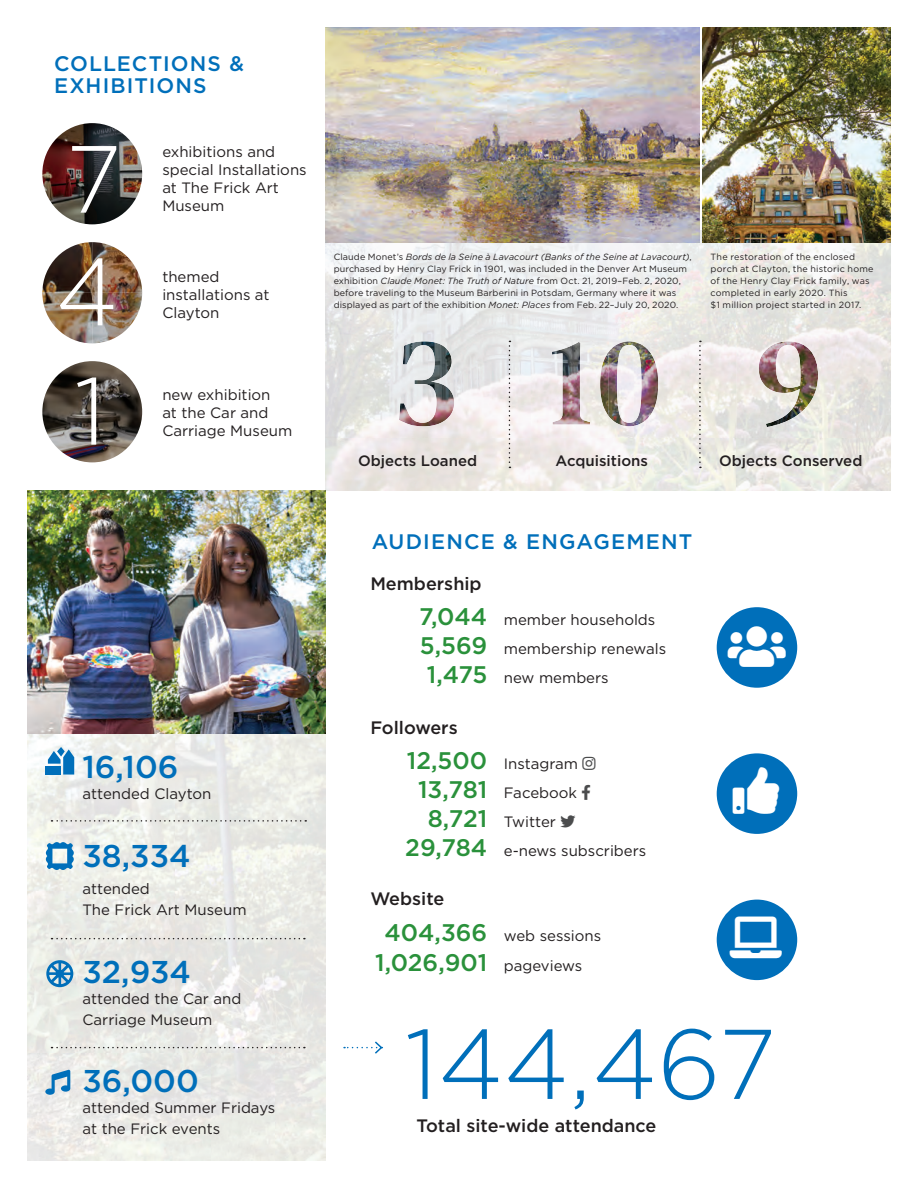
<style>
.page{position:relative;width:918px;height:1188px;background:#fff}
.page>*{position:absolute;margin:0;border:0;box-sizing:border-box;transform-origin:0 0}
.t1{font:300 98.85px "Gotham";color:#006fba}
.t2{font:300 95.1px/115.9px "Gotham";color:#fff;text-align:justify}
.t3{font:500 31.5px "Gotham";color:#006fba}
.t4{font:500 24px "Gotham";letter-spacing:-.005em;color:#2a913b}
.t5{font:500 21px/22.5px "Gotham";letter-spacing:.055em;color:#006fba}
.t6{font:500 18px "Gotham";color:#231f20}
.t7{font:15px/18px "Gotham";color:#231f20}
.t8{font:500 15px "Gotham";color:#231f20}
.t9{font:9px/12px "Gotham";letter-spacing:.015em;color:#231f20}
.s1{font-style:italic}
.s2{font-weight:500;font-size:24px;color:#2a913b}
.s3{font-weight:400;font-size:15px;color:#231f20}
</style>
<div class="page">
<hr style="left:325px;top:230px;width:566px;height:1px;background:#cdced0">
<img style="left:42px;top:123px;width:100px;height:101px">
<img style="left:42px;top:242px;width:100px;height:101px">
<img style="left:42px;top:361px;width:100px;height:101px">
<div style="left:717px;top:607px;width:80px;height:81px;background:#006fba;border-radius:50%"></div>
<div style="left:717px;top:753px;width:80px;height:81px;background:#006fba;border-radius:50%"></div>
<div style="left:717px;top:900px;width:80px;height:80px;background:#006fba;border-radius:50%"></div>
<svg style="left:344px;top:1041px;width:39px;height:13px"></svg>
<img style="left:325px;top:231px;width:566px;height:259px">
<svg style="left:699px;top:341px;width:2px;height:127px"></svg>
<svg style="left:509px;top:341px;width:1px;height:127px"></svg>
<img style="left:325px;top:27px;width:374px;height:215px">
<img style="left:703px;top:27px;width:188px;height:215px">
<svg style="left:27px;top:733px;width:298px;height:428px;background:#eaeae6"></svg>
<svg style="left:46px;top:960px;width:27px;height:27px"></svg>
<svg style="left:45px;top:842px;width:29px;height:28px"></svg>
<div style="left:45px;top:766px;width:16px;height:9px;background:#006fba"></div>
<svg style="left:48px;top:747px;width:26px;height:28px"></svg>
<svg style="left:52px;top:820px;width:254px;height:2px"></svg>
<svg style="left:52px;top:938px;width:253px;height:1px"></svg>
<svg style="left:52px;top:1047px;width:253px;height:1px"></svg>
<svg style="left:45px;top:1070px;width:25px;height:25px"></svg>
<img style="left:27px;top:490px;width:298px;height:243px">
<h3 class="t5" style="left:54px;top:52px;width:192px">COLLECTIONS &amp;<br>EXHIBITIONS</h3>
<h2 class="t2" style="left:55px;top:118px;width:68px">7<br>4<br>1</h2>
<h3 class="t7" style="left:162px;top:142px;width:146px">exhibitions and special Installations at The Frick Art<br>Museum</h3>
<h3 class="t7" style="left:162px;top:267px;width:109px">themed installations at<br>Clayton</h3>
<h3 class="t7" style="left:162px;top:385px;width:132px">new exhibition<br>at the Car and<br>Carriage Museum</h3>
<h3 class="t3" style="left:83px;top:746px;width:97px">16,106</h3>
<h3 class="t7" style="left:83px;top:785px;width:131px">attended Clayton</h3>
<h3 class="t3" style="left:83px;top:835px;width:110px">38,334</h3>
<h3 class="t7" style="left:83px;top:878px;width:166px;line-height:21px">attended<br>The Frick Art Museum</h3>
<h3 class="t3" style="left:83px;top:952px;width:110px">32,934</h3>
<h3 class="t7" style="left:83px;top:988px;width:160px;line-height:21px">attended the Car and<br>Carriage Museum</h3>
<h3 class="t3" style="left:83px;top:1060px;width:118px">36,000</h3>
<h3 class="t7" style="left:83px;top:1097px;width:194px;line-height:21px">attended Summer Fridays at the Frick events</h3>
<p class="t9" style="left:334px;top:250px;width:360px">Claude Monet’s <span class="s1">Bords de la Seine à Lavacourt (Banks of the Seine at Lavacourt)</span>, purchased by Henry Clay Frick in 1901, was included in the Denver Art Museum exhibition <span class="s1">Claude Monet: The Truth of Nature</span> from Oct. 21, 2019–Feb. 2, 2020, before traveling to the Museum Barberini in Potsdam, Germany where it was displayed as part of the exhibition <span class="s1">Monet: Places</span> from Feb. 22–July 20, 2020.</p>
<p class="t9" style="left:711px;top:250px;width:164px">The restoration of the enclosed porch at Clayton, the historic home of the Henry Clay Frick family, was completed in early 2020. This<br>$1 million project started in 2017.</p>
<h3 class="t8" style="left:358px;top:451px;width:121px">Objects Loaned</h3>
<h3 class="t8" style="left:556px;top:451px;width:94px">Acquisitions</h3>
<h3 class="t8" style="left:719px;top:451px;width:145px">Objects Conserved</h3>
<h3 class="t5" style="left:372px;top:530px;width:322px">AUDIENCE &amp; ENGAGEMENT</h3>
<h3 class="t6" style="left:370px;top:571px;width:113px">Membership</h3>
<h3 class="t7" style="left:419px;top:610px;width:238px"><span class="s2">7,044</span> member households</h3>
<h3 class="t7" style="left:420px;top:639px;width:248px"><span class="s2">5,569</span> membership renewals</h3>
<h3 class="t7" style="left:427px;top:668px;width:183px"><span class="s2">1,475</span> new members</h3>
<h3 class="t6" style="left:370px;top:716px;width:89px">Followers</h3>
<h3 class="t7" style="left:407px;top:755px;width:173px"><span class="s2">12,500</span> Instagram</h3>
<h3 class="t7" style="left:418px;top:784px;width:161px"><span class="s2">13,781</span> Facebook</h3>
<h3 class="t7" style="left:428px;top:812px;width:130px"><span class="s2">8,721</span> Twitter</h3>
<h3 class="t7" style="left:405px;top:841px;width:243px"><span class="s2">29,784</span> e-news subscribers</h3>
<h3 class="t6" style="left:370px;top:887px;width:76px">Website</h3>
<h3 class="t7" style="left:384px;top:926px;width:218px"><span class="s2">404,366</span> web sessions</h3>
<h3 class="t4" style="left:375px;top:947px;width:209px">1,026,901 <span class="s3">pageviews</span></h3>
<h1 class="t1" style="left:405px;top:1001px;width:373px">144,467</h1>
<h3 class="t6" style="left:417px;top:1114px;width:241px">Total site-wide attendance</h3>
</div>
